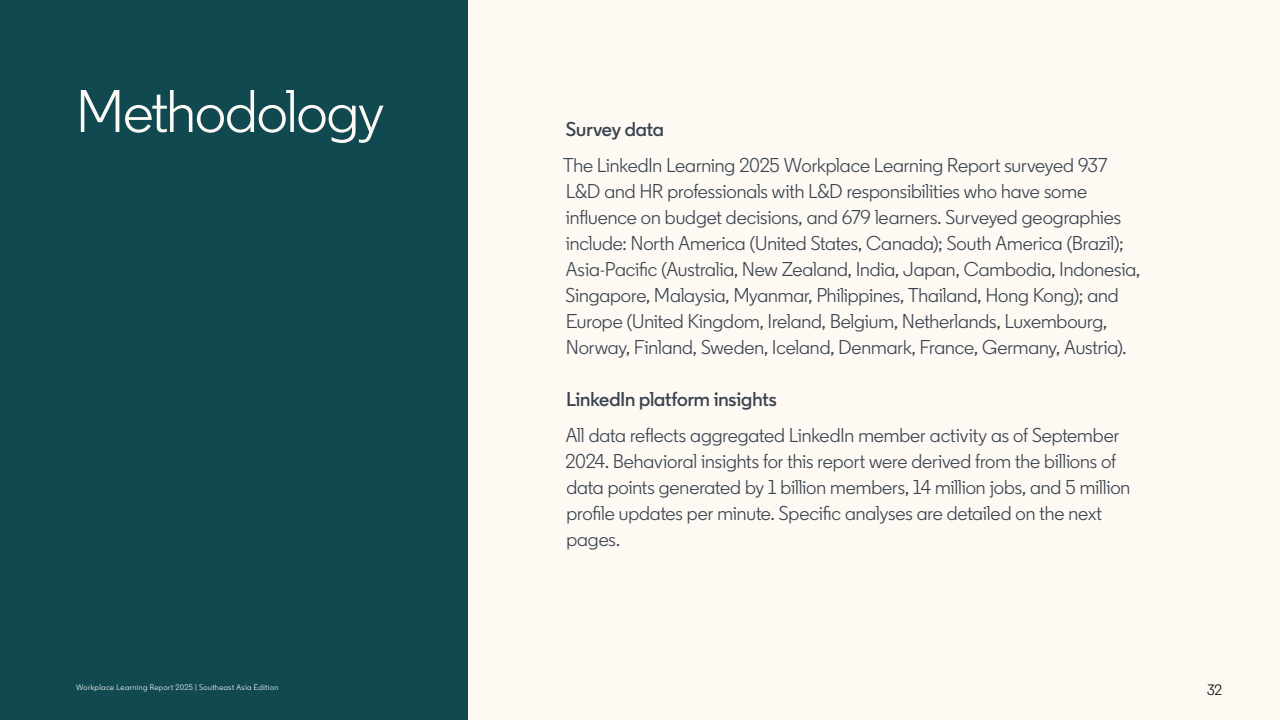
<style>
.page{position:relative;width:1280px;height:720px;background:#fef9f3}
.page>*{position:absolute;margin:0;border:0;box-sizing:border-box;transform-origin:0 0}
.t1{font:60px "Community";letter-spacing:-.015em;color:#fdfaf5}
.t2{font:20px/26px "Community";letter-spacing:-.005em;color:#38434f}
.t3{font:600 20px "Community";color:#38434f}
.t4{font:15px "Community";color:#000}
.t5{font:8px "Community";letter-spacing:.055em;color:#fff}
</style>
<div class="page">
<div style="left:0;top:0;width:468px;height:720px;background:#114951"></div>
<h1 class="t1" style="left:77px;top:75px;width:309px">Methodology</h1>
<p class="t5" style="left:76px;top:682px;width:204px">Workplace Learning Report 2025 | Southeast Asia Edition</p>
<p class="t3" style="left:566px;top:117px;width:100px">Survey data</p>
<p class="t2" style="left:563px;top:152px;width:579px">The LinkedIn Learning 2025 Workplace Learning Report surveyed 937<br>L&amp;D and HR professionals with L&amp;D responsibilities who have some influence on budget decisions, and 679 learners. Surveyed geographies include: North America (United States, Canada); South America (Brazil); Asia-Pacific (Australia, New Zealand, India, Japan, Cambodia, Indonesia, Singapore, Malaysia, Myanmar, Philippines, Thailand, Hong Kong); and Europe (United Kingdom, Ireland, Belgium, Netherlands, Luxembourg, Norway, Finland, Sweden, Iceland, Denmark, France, Germany, Austria).</p>
<p class="t3" style="left:566px;top:387px;width:212px">LinkedIn platform insights</p>
<p class="t2" style="left:565px;top:422px;width:566px">All data reflects aggregated LinkedIn member activity as of September 2024. Behavioral insights for this report were derived from the billions of data points generated by 1 billion members, 14 million jobs, and 5 million profile updates per minute. Specific analyses are detailed on the next pages.</p>
<p class="t4" style="left:1207px;top:681px;width:16px">32</p>
</div>
